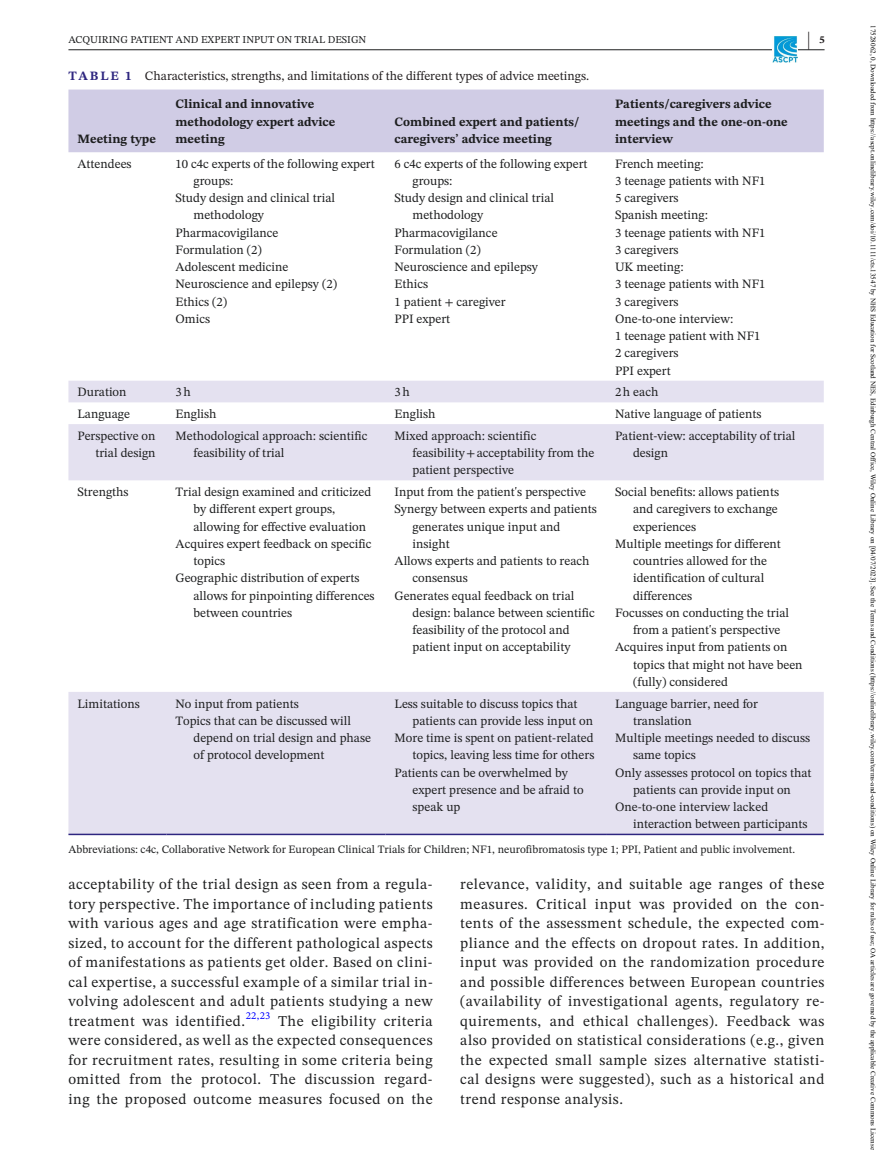
<style>
.page{position:relative;width:893px;height:1174px;background:#fff}
.page>*{position:absolute;margin:0;border:0;box-sizing:border-box;transform-origin:0 0}
.t1{font:700 21px "STIX Two Text";color:#231f20;scale:.42 1}
.t2{font:15px/19.5px "STIX Two Text";letter-spacing:.035em;color:#1d1e1f;text-align:justify}
.t3{font:12.75px/17.2px "STIX Two Text";color:#1d1e1f}
.t4{font:700 12.75px/17.2px "STIX Two Text";color:#1d1e1f}
.t5{font:12.75px "STIX Two Text";color:#231f20}
.t6{font:11.25px "STIX Two Text";color:#1d1e1f}
.t7{font:10.5px "STIX Two Text 3";color:#1d1e1f}
.t8{font:10.5px "STIX Two Text";color:#00f}
.t9{font:700 10.5px "STIX Two Text";color:#231f20}
.t10{font:7.05px "Times New Roman";color:#000}
.s1{font-weight:700;color:#2e2680}
.s2{font-family:"STIX"}
</style>
<div class="page">
<hr style="left:68px;top:49px;width:756px;height:1px;background:#1d1e1f">
<img style="left:772px;top:37px;width:26px;height:25px">
<div style="left:68px;top:90px;width:756px;height:62px;background:#d0cce5"></div>
<svg style="left:68px;top:381px;width:756px;height:453px"></svg>
<hr style="left:68px;top:833px;width:99px;height:2px;background:#2e2680">
<hr style="left:167px;top:833px;width:218px;height:2px;background:#2e2680">
<hr style="left:386px;top:833px;width:220px;height:2px;background:#2e2680">
<hr style="left:606px;top:833px;width:218px;height:2px;background:#2e2680">
<h1 class="t1" style="left:807px;top:24px;width:8px">|</h1>
<p class="t7" style="left:68px;top:32px;width:299px">ACQUIRING PATIENT AND EXPERT INPUT ON TRIAL DESIGN</p>
<p class="t9" style="left:819px;top:32px;width:7px">5</p>
<p class="t5" style="left:68px;top:66px;width:522px"><span class="s1">TABLE 1</span> Characteristics, strengths, and limitations of the different types of advice meetings.</p>
<p class="t4" style="left:77px;top:130px;width:80px">Meeting type</p>
<p class="t4" style="left:176px;top:96px;width:161px">Clinical and innovative methodology expert advice meeting</p>
<p class="t3" style="left:77px;top:155px;width:56px">Attendees</p>
<p class="t3" style="left:176px;top:155px;width:201px">10 c4c experts of the following expert</p>
<p class="t3" style="left:194px;top:172px;width:41px">groups:</p>
<p class="t3" style="left:176px;top:189px;width:161px">Study design and clinical trial</p>
<p class="t3" style="left:194px;top:206px;width:72px">methodology</p>
<p class="t3" style="left:176px;top:224px;width:105px">Pharmacovigilance</p>
<p class="t3" style="left:176px;top:241px;width:88px">Formulation (2)</p>
<p class="t3" style="left:176px;top:258px;width:114px">Adolescent medicine</p>
<p class="t3" style="left:176px;top:275px;width:163px">Neuroscience and epilepsy (2)</p>
<p class="t3" style="left:176px;top:293px;width:53px">Ethics (2)</p>
<p class="t3" style="left:176px;top:310px;width:36px">Omics</p>
<p class="t4" style="left:394px;top:113px;width:186px">Combined expert and patients/ caregivers’ advice meeting</p>
<p class="t3" style="left:394px;top:155px;width:194px">6 c4c experts of the following expert</p>
<p class="t3" style="left:413px;top:172px;width:41px">groups:</p>
<p class="t3" style="left:394px;top:189px;width:161px">Study design and clinical trial</p>
<p class="t3" style="left:413px;top:206px;width:72px">methodology</p>
<p class="t3" style="left:394px;top:224px;width:105px">Pharmacovigilance</p>
<p class="t3" style="left:394px;top:241px;width:88px">Formulation (2)</p>
<p class="t3" style="left:394px;top:258px;width:145px">Neuroscience and epilepsy</p>
<p class="t3" style="left:394px;top:275px;width:35px">Ethics</p>
<p class="t3" style="left:394px;top:293px;width:113px">1 patient <span class="s2">+</span> caregiver</p>
<p class="t3" style="left:394px;top:310px;width:57px">PPI expert</p>
<p class="t4" style="left:615px;top:96px;width:174px">Patients/caregivers advice meetings and the one-on-one interview</p>
<p class="t3" style="left:615px;top:155px;width:152px">French meeting:<br>3 teenage patients with NF1<br>5 caregivers<br>Spanish meeting:<br>3 teenage patients with NF1<br>3 caregivers<br>UK meeting:<br>3 teenage patients with NF1<br>3 caregivers<br>One-to-one interview:<br>1 teenage patient with NF1<br>2 caregivers<br>PPI expert</p>
<p class="t3" style="left:77px;top:383px;width:51px">Duration</p>
<p class="t3" style="left:176px;top:383px;width:17px">3h</p>
<p class="t3" style="left:394px;top:383px;width:17px">3h</p>
<p class="t3" style="left:615px;top:383px;width:45px">2h each</p>
<p class="t3" style="left:77px;top:405px;width:54px">Language</p>
<p class="t3" style="left:176px;top:405px;width:43px">English</p>
<p class="t3" style="left:394px;top:405px;width:43px">English</p>
<p class="t3" style="left:615px;top:405px;width:148px">Native language of patients</p>
<p class="t3" style="left:77px;top:427px;width:80px;text-align:right">Perspective on trial design</p>
<p class="t3" style="left:194px;top:427px;width:176px;text-indent:-18px">Methodological approach: scientific feasibility of trial</p>
<p class="t3" style="left:413px;top:427px;width:183px;text-indent:-18px">Mixed approach: scientific feasibility<span class="s2">+</span>acceptability from the patient perspective</p>
<p class="t3" style="left:633px;top:427px;width:164px;text-indent:-18px">Patient-view: acceptability of trial design</p>
<p class="t3" style="left:77px;top:483px;width:53px">Strengths</p>
<p class="t3" style="left:176px;top:483px;width:197px">Trial design examined and criticized</p>
<p class="t3" style="left:194px;top:500px;width:143px">by different expert groups,</p>
<p class="t3" style="left:194px;top:517px;width:174px">allowing for effective evaluation</p>
<p class="t3" style="left:176px;top:535px;width:198px">Acquires expert feedback on specific</p>
<p class="t3" style="left:194px;top:552px;width:33px">topics</p>
<p class="t3" style="left:176px;top:569px;width:185px">Geographic distribution of experts</p>
<p class="t3" style="left:194px;top:586px;width:183px">allows for pinpointing differences</p>
<p class="t3" style="left:194px;top:604px;width:100px">between countries</p>
<p class="t3" style="left:395px;top:483px;width:193px">Input from the patient's perspective</p>
<p class="t3" style="left:395px;top:500px;width:204px">Synergy between experts and patients</p>
<p class="t3" style="left:413px;top:517px;width:149px">generates unique input and</p>
<p class="t3" style="left:413px;top:535px;width:39px">insight</p>
<p class="t3" style="left:395px;top:552px;width:196px">Allows experts and patients to reach</p>
<p class="t3" style="left:413px;top:569px;width:57px">consensus</p>
<p class="t3" style="left:395px;top:586px;width:181px">Generates equal feedback on trial</p>
<p class="t3" style="left:413px;top:604px;width:184px">design: balance between scientific</p>
<p class="t3" style="left:413px;top:621px;width:159px">feasibility of the protocol and</p>
<p class="t3" style="left:413px;top:638px;width:159px">patient input on acceptability</p>
<p class="t3" style="left:615px;top:483px;width:165px">Social benefits: allows patients</p>
<p class="t3" style="left:633px;top:500px;width:146px">and caregivers to exchange</p>
<p class="t3" style="left:633px;top:518px;width:65px">experiences</p>
<p class="t3" style="left:615px;top:535px;width:167px">Multiple meetings for different</p>
<p class="t3" style="left:633px;top:552px;width:136px">countries allowed for the</p>
<p class="t3" style="left:633px;top:569px;width:133px">identification of cultural</p>
<p class="t3" style="left:633px;top:587px;width:60px">differences</p>
<p class="t3" style="left:615px;top:604px;width:175px">Focusses on conducting the trial</p>
<p class="t3" style="left:633px;top:621px;width:149px">from a patient's perspective</p>
<p class="t3" style="left:615px;top:638px;width:174px">Acquires input from patients on</p>
<p class="t3" style="left:633px;top:656px;width:171px">topics that might not have been</p>
<p class="t3" style="left:633px;top:673px;width:96px">(fully) considered</p>
<p class="t3" style="left:615px;top:694px;width:144px">Language barrier, need for</p>
<p class="t3" style="left:633px;top:712px;width:60px">translation</p>
<p class="t3" style="left:615px;top:729px;width:197px">Multiple meetings needed to discuss</p>
<p class="t3" style="left:633px;top:746px;width:64px">same topics</p>
<p class="t3" style="left:615px;top:763px;width:198px">Only assesses protocol on topics that</p>
<p class="t3" style="left:633px;top:781px;width:159px">patients can provide input on</p>
<p class="t3" style="left:615px;top:798px;width:155px">One-to-one interview lacked</p>
<p class="t3" style="left:633px;top:815px;width:176px">interaction between participants</p>
<p class="t6" style="left:68px;top:841px;width:728px">Abbreviations: c4c, Collaborative Network for European Clinical Trials for Children; NF1, neurofibromatosis type 1; PPI, Patient and public involvement.</p>
<p class="t3" style="left:77px;top:694px;width:64px">Limitations</p>
<p class="t3" style="left:176px;top:694px;width:125px">No input from patients</p>
<p class="t3" style="left:176px;top:712px;width:177px">Topics that can be discussed will</p>
<p class="t3" style="left:194px;top:729px;width:179px">depend on trial design and phase</p>
<p class="t3" style="left:194px;top:746px;width:133px">of protocol development</p>
<p class="t3" style="left:395px;top:694px;width:185px">Less suitable to discuss topics that</p>
<p class="t3" style="left:413px;top:712px;width:182px">patients can provide less input on</p>
<p class="t3" style="left:395px;top:729px;width:201px">More time is spent on patient-related</p>
<p class="t3" style="left:413px;top:746px;width:183px">topics, leaving less time for others</p>
<p class="t3" style="left:395px;top:763px;width:175px">Patients can be overwhelmed by</p>
<p class="t3" style="left:413px;top:781px;width:173px">expert presence and be afraid to</p>
<p class="t3" style="left:413px;top:798px;width:49px">speak up</p>
<p class="t2" style="left:68px;top:874px;width:366px">acceptability of the trial design as seen from a regula&shy;tory perspective. The importance of including patients with various ages and age stratification were empha&shy;sized, to account for the different pathological aspects of manifestations as patients get older. Based on clini&shy;cal expertise, a successful example of a similar trial in&shy;volving adolescent and adult patients studying a new treatment was identified.</p>
<p class="t8" style="left:246px;top:1008px;width:26px">22,23</p>
<p class="t2" style="left:68px;top:1011px;width:366px;text-indent:210px">The eligibility criteria were considered, as well as the expected consequences for recruitment rates, resulting in some criteria being omitted from the protocol. The discussion regard&shy;ing the proposed outcome measures focused on the</p>
<p class="t2" style="left:460px;top:874px;width:366px">relevance, validity, and suitable age ranges of these measures. Critical input was provided on the con&shy;tents of the assessment schedule, the expected com&shy;pliance and the effects on dropout rates. In addition, input was provided on the randomization procedure and possible differences between European countries (availability of investigational agents, regulatory re&shy;quirements, and ethical challenges). Feedback was also provided on statistical considerations (e.g., given the expected small sample sizes alternative statisti&shy;cal designs were suggested), such as a historical and trend response analysis.</p>
<p class="t10" style="left:878px;top:25px;width:1126px;rotate:90deg">17528062, 0, Downloaded from https://ascpt.onlinelibrary.wiley.com/doi/10.1111/cts.13547 by NHS Education for Scotland NES, Edinburgh Central Office, Wiley Online Library on [04/07/2023]. See the Terms and Conditions (https://onlinelibrary.wiley.com/terms-and-conditions) on Wiley Online Library for rules of use; OA articles are governed by the applicable Creative Commons License</p>
</div>
